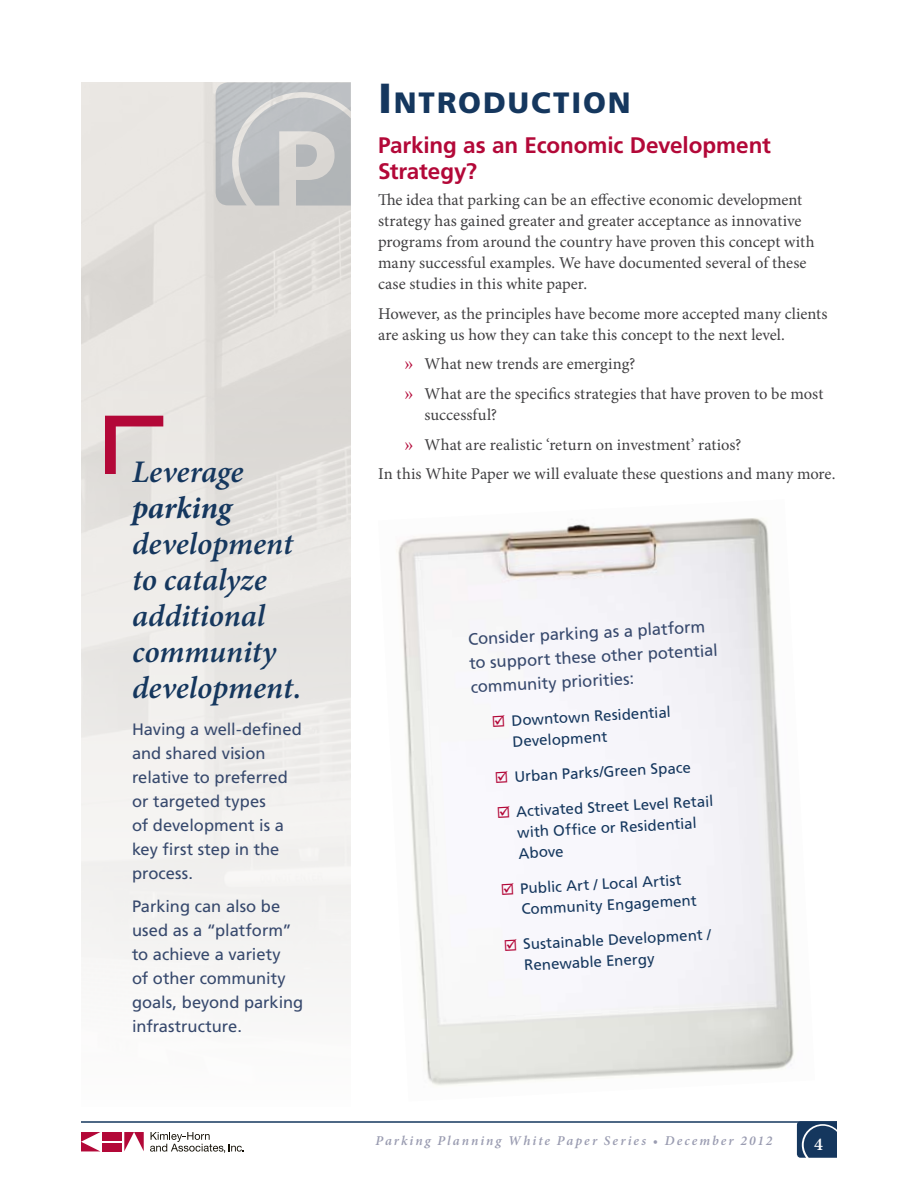
<style>
.page{position:relative;width:918px;height:1188px;background:#fff}
.page>*{position:absolute;margin:0;border:0;box-sizing:border-box;transform-origin:0 0}
.t1{font:italic 600 31.5px/36px "Minion Pro";color:#15375e}
.t2{font:italic 700 31.5px "Minion Pro";letter-spacing:-.005em;color:#15375e}
.t3{font:900 29.4px "Frutiger LT Std";letter-spacing:.065em;color:#15375e}
.t4{font:700 22.5px/25.5px "Frutiger LT Std";letter-spacing:-.005em;color:#b30838}
.t5{font:600 18px "Minion Pro";color:#fff}
.t6{font:16.5px/21px "Minion Pro";color:#414042}
.t7{font:16.5px/24px "Frutiger LT Std";color:#37496d}
.t8{font:16.5px/29.7px "Minion Pro";letter-spacing:.02em;color:#414042}
.t9{font:15px/21px "Frutiger LT Std";color:#15375e}
.t10{font:italic 600 13.5px "Minion Pro";letter-spacing:.15em;color:#9a9cb1}
.s1{font-size:42px}
.s2{font-family:"Times New Roman";color:#b30838}
</style>
<div class="page">
<svg style="left:81px;top:1132px;width:19px;height:19px"></svg>
<div style="left:103px;top:1132px;width:19px;height:9px;background:#b30838"></div>
<div style="left:103px;top:1143px;width:19px;height:8px;background:#b30838"></div>
<svg style="left:124px;top:1132px;width:20px;height:19px"></svg>
<svg style="left:150px;top:1132px;width:94px;height:21px"></svg>
<hr style="left:81px;top:1121px;width:756px;height:2px;background:#15375e">
<svg style="left:797px;top:1121px;width:40px;height:37px"></svg>
<svg style="left:105px;top:416px;width:58px;height:58px"></svg>
<img style="left:398px;top:518px;width:396px;height:568px">
<svg style="left:216px;top:82px;width:135px;height:124px"></svg>
<svg style="left:493px;top:714px;width:12px;height:13px"></svg>
<svg style="left:496px;top:770px;width:12px;height:13px"></svg>
<svg style="left:498px;top:805px;width:12px;height:13px"></svg>
<svg style="left:502px;top:882px;width:12px;height:12px"></svg>
<svg style="left:505px;top:938px;width:12px;height:12px"></svg>
<h2 class="t3" style="left:378px;top:84px;width:254px"><span class="s1">I</span>NTRODUCTION</h2>
<h3 class="t4" style="left:378px;top:133px;width:394px">Parking as an Economic Development<br>Strategy?</h3>
<p class="t6" style="left:378px;top:189px;width:438px">The idea that parking can be an effective economic development strategy has gained greater and greater acceptance as innovative programs from around the country have proven this concept with many successful examples. We have documented several of these case studies in this white paper.</p>
<p class="t6" style="left:378px;top:303px;width:451px">However, as the principles have become more accepted many clients are asking us how they can take this concept to the next level.</p>
<p class="t6" style="left:405px;top:349px;width:420px;line-height:29.7px"><span class="s2">»</span> What new trends are emerging?<br><span class="s2">»</span> What are the specifics strategies that have proven to be most</p>
<p class="t8" style="left:405px;top:400px;width:338px;text-indent:20px">successful?<br><span class="s2">»</span> What are realistic ‘return on investment’ ratios?</p>
<h1 class="t1" style="left:132px;top:454px;width:113px">Leverage</h1>
<p class="t6" style="left:378px;top:464px;width:459px">In this White Paper we will evaluate these questions and many more.</p>
<h1 class="t2" style="left:132px;top:486px;width:101px">parking</h1>
<h1 class="t1" style="left:132px;top:526px;width:171px">development to catalyze additional community development.</h1>
<p class="t7" style="left:132px;top:718px;width:171px">Having a well-defined and shared vision relative to preferred or targeted types<br>of development is a key first step in the process.</p>
<p class="t7" style="left:132px;top:894px;width:173px">Parking can also be used as a “platform” to achieve a variety<br>of other community goals, beyond parking infrastructure.</p>
<p class="t7" style="left:468px;top:627px;width:250px;rotate:-3deg">Consider parking as a platform to support these other potential community priorities:</p>
<p class="t9" style="left:511px;top:710px;width:161px;rotate:-3deg">Downtown Residential<br>Development</p>
<p class="t9" style="left:514px;top:766px;width:178px;rotate:-3deg">Urban Parks/Green Space</p>
<p class="t9" style="left:516px;top:801px;width:199px;rotate:-3deg">Activated Street Level Retail with Offi ce or Residential<br>Above</p>
<p class="t9" style="left:520px;top:878px;width:177px;rotate:-3deg">Public Art / Local Artist<br>Community Engagement</p>
<p class="t9" style="left:523px;top:934px;width:190px;rotate:-3deg">Sustainable Development /<br>Renewable Energy</p>
<p class="t10" style="left:376px;top:1131px;width:398px">Parking Planning White Paper Series • December 2012</p>
<p class="t5" style="left:814px;top:1131px;width:10px">4</p>
</div>
